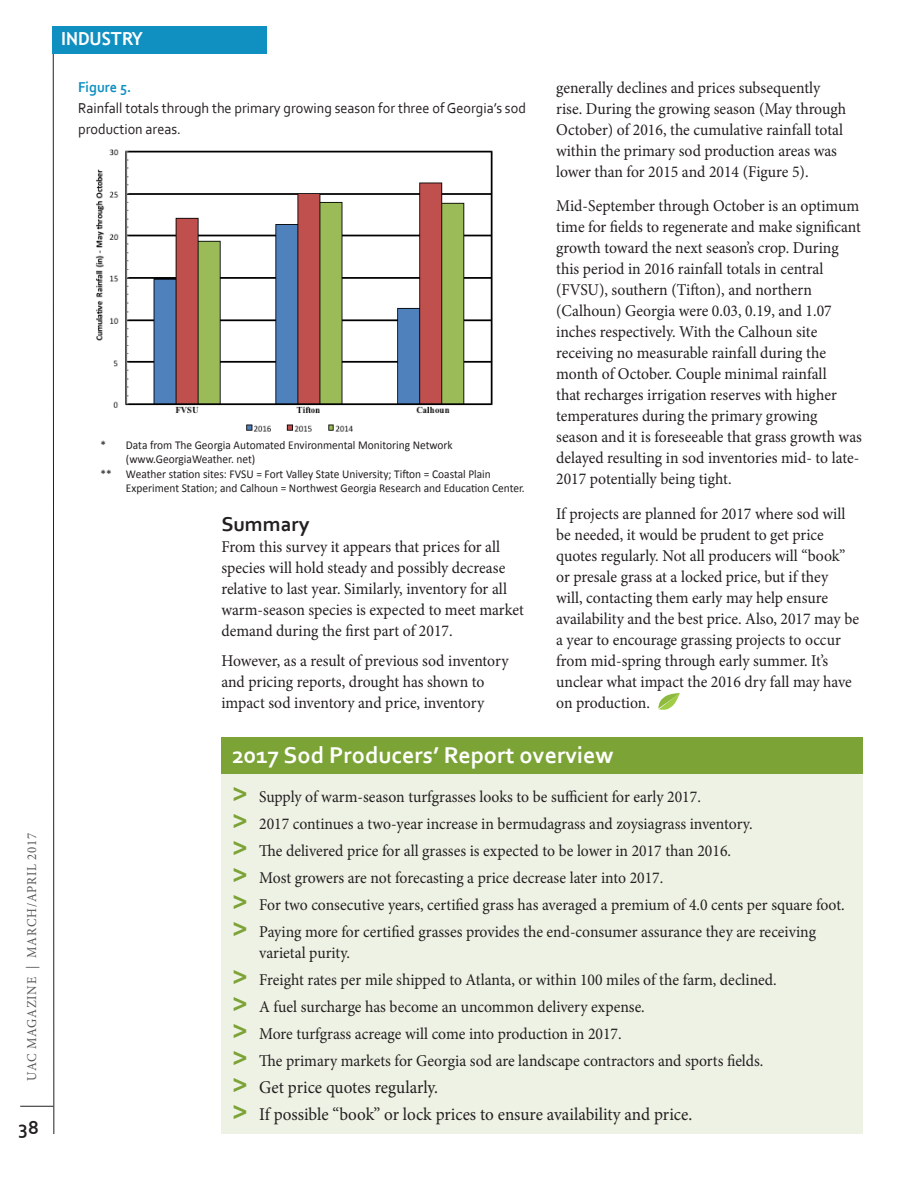
<style>
.page{position:relative;width:918px;height:1188px;background:#fff}
.page>*{position:absolute;margin:0;border:0;box-sizing:border-box;transform-origin:0 0}
.t1{font:700 24px "Corbel";color:#fff}
.t2{font:700 21px "Corbel";color:#231f20}
.t3{font:700 19.5px "Corbel";color:#231f20}
.t4{font:18px "Minion Pro";color:#231f20;scale:.95 1}
.t5{font:700 18px "Trebuchet MS";color:#fff}
.t6{font:16.5px/21px "Minion Pro";color:#231f20;scale:.95 1}
.t7{font:15px/21px "Corbel";color:#231f20;scale:.95 1}
.t8{font:700 15px "Corbel";color:#108fc1;scale:.95 1}
.t9{font:13.5px "Minion Pro";letter-spacing:.06em;color:#57585a;scale:.95 1}
.t10{font:12px/14.4px "Calibri";color:#231f20;scale:.95 1}
.s1{font-family:"Corbel";font-weight:700;font-size:30px;color:#7ba335}
</style>
<div class="page">
<svg style="left:52px;top:53px;width:3px;height:1081px"></svg>
<hr style="left:20px;top:1106px;width:33px;height:1px;background:#231f20">
<div style="left:53px;top:26px;width:214px;height:28px;background:#108fc1"></div>
<img style="left:95px;top:149px;width:398px;height:283px">
<svg style="left:658px;top:693px;width:22px;height:17px"></svg>
<div style="left:221px;top:774px;width:642px;height:360px;background:#edf2e4"></div>
<div style="left:221px;top:738px;width:642px;height:36px;background:#7ba335"></div>
<p class="t9" style="left:23px;top:1081px;width:262px;rotate:-90deg">UAC MAGAZINE | MARCH/APRIL 2017</p>
<p class="t3" style="left:19px;top:1115px;width:22px">38</p>
<p class="t5" style="left:61px;top:28px;width:83px">INDUSTRY</p>
<p class="t8" style="left:78px;top:78px;width:57px">Figure 5.</p>
<p class="t7" style="left:78px;top:97px;width:473px">Rainfall totals through the primary growing season for three of Georgia’s sod production areas.</p>
<p class="t10" style="left:100px;top:437px;width:372px">* Data from The Georgia Automated Environmental Monitoring Network</p>
<p class="t10" style="left:126px;top:452px;width:138px">(www.GeorgiaWeather. net)</p>
<p class="t10" style="left:126px;top:466px;width:421px;text-indent:-26px">** Weather station sites: FVSU = Fort Valley State University; Tifton = Coastal Plain<br>Experiment Station; and Calhoun = Northwest Georgia Research and Education Center.</p>
<p class="t2" style="left:221px;top:511px;width:90px">Summary</p>
<p class="t6" style="left:221px;top:536px;width:320px">From this survey it appears that prices for all species will hold steady and possibly decrease relative to last year. Similarly, inventory for all warm-season species is expected to meet market demand during the first part of 2017.</p>
<p class="t6" style="left:221px;top:650px;width:304px">However, as a result of previous sod inventory and pricing reports, drought has shown to impact sod inventory and price, inventory</p>
<p class="t6" style="left:556px;top:77px;width:307px">generally declines and prices subsequently rise. During the growing season (May through October) of 2016, the cumulative rainfall total within the primary sod production areas was lower than for 2015 and 2014 (Figure 5).</p>
<p class="t6" style="left:556px;top:196px;width:323px">Mid-September through October is an optimum time for fields to regenerate and make significant growth toward the next season’s crop. During this period in 2016 rainfall totals in central (FVSU), southern (Tifton), and northern (Calhoun) Georgia were 0.03, 0.19, and 1.07 inches respectively. With the Calhoun site receiving no measurable rainfall during the month of October. Couple minimal rainfall<br>that recharges irrigation reserves with higher temperatures during the primary growing season and it is foreseeable that grass growth was delayed resulting in sod inventories mid- to late-2017 potentially being tight.</p>
<p class="t6" style="left:556px;top:503px;width:320px">If projects are planned for 2017 where sod will be needed, it would be prudent to get price quotes regularly. Not all producers will “book” or presale grass at a locked price, but if they<br>will, contacting them early may help ensure availability and the best price. Also, 2017 may be a year to encourage grassing projects to occur from mid-spring through early summer. It’s unclear what impact the 2016 dry fall may have on production.</p>
<p class="t1" style="left:232px;top:740px;width:383px">2017 Sod Producers’ Report overview</p>
<p class="t6" style="left:232px;top:787px;width:495px"><span class="s1">&gt;</span> Supply of warm-season turfgrasses looks to be sufficient for early 2017.</p>
<p class="t6" style="left:232px;top:814px;width:549px"><span class="s1">&gt;</span> 2017 continues a two-year increase in bermudagrass and zoysiagrass inventory.</p>
<p class="t6" style="left:232px;top:841px;width:527px"><span class="s1">&gt;</span> The delivered price for all grasses is expected to be lower in 2017 than 2016.</p>
<p class="t6" style="left:232px;top:868px;width:455px"><span class="s1">&gt;</span> Most growers are not forecasting a price decrease later into 2017.</p>
<p class="t6" style="left:232px;top:895px;width:646px"><span class="s1">&gt;</span> For two consecutive years, certified grass has averaged a premium of 4.0 cents per square foot.</p>
<p class="t6" style="left:259px;top:922px;width:588px;text-indent:-27px"><span class="s1">&gt;</span> Paying more for certified grasses provides the end-consumer assurance they are receiving varietal purity.</p>
<p class="t6" style="left:232px;top:970px;width:575px"><span class="s1">&gt;</span> Freight rates per mile shipped to Atlanta, or within 100 miles of the farm, declined.</p>
<p class="t6" style="left:232px;top:997px;width:436px"><span class="s1">&gt;</span> A fuel surcharge has become an uncommon delivery expense.</p>
<p class="t6" style="left:232px;top:1024px;width:412px"><span class="s1">&gt;</span> More turfgrass acreage will come into production in 2017.</p>
<p class="t6" style="left:232px;top:1051px;width:561px"><span class="s1">&gt;</span> The primary markets for Georgia sod are landscape contractors and sports fields.</p>
<p class="t4" style="left:232px;top:1076px;width:218px"><span class="s1">&gt;</span> Get price quotes regularly.</p>
<p class="t4" style="left:232px;top:1103px;width:486px"><span class="s1">&gt;</span> If possible “book” or lock prices to ensure availability and price.</p>
</div>
